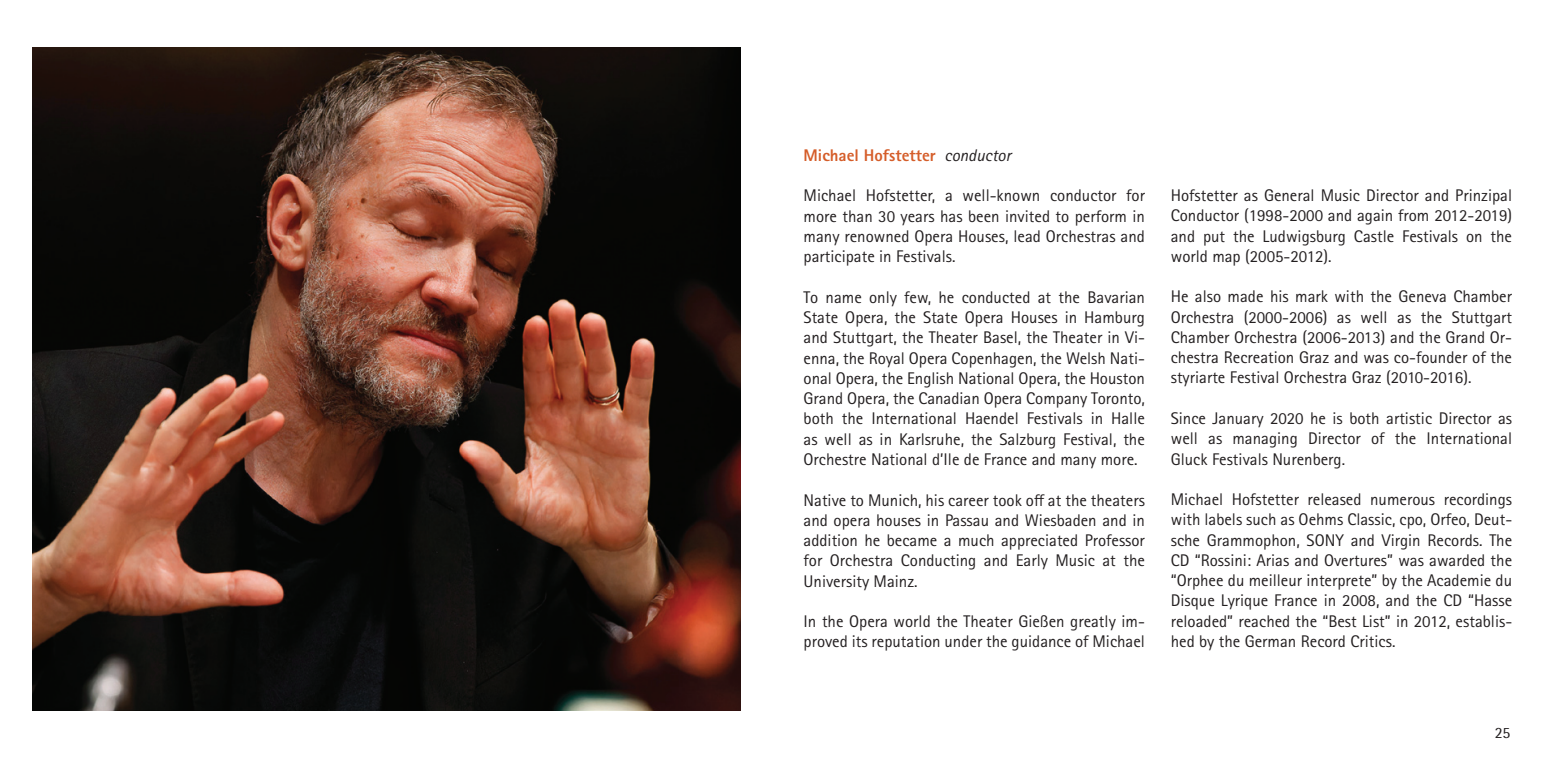
<style>
.page{position:relative;width:1544px;height:763px;background:#fff}
.page>*{position:absolute;margin:0;border:0;box-sizing:border-box;transform-origin:0 0}
.t1{font:16.88px/20.2px "Rotis Sans Serif Pro";color:#231f20;text-align:justify}
.t2{font:800 16.88px "Rotis Sans Serif Pro";color:#d55d29}
.t3{font:15.75px "Rotis Semi Sans Std";color:#231f20}
.s1{font-weight:400;font-style:italic;color:#231f20}
</style>
<div class="page">
<img style="left:32px;top:47px;width:708px;height:663px">
<p class="t2" style="left:803px;top:144px;width:209px">Michael Hofstetter <span class="s1">conductor</span></p>
<p class="t1" style="left:803px;top:186px;width:343px">Michael Hofstetter, a well-known conductor for more than 30 years has been invited to perform in many renowned Opera Houses, lead Orchestras and participate in Festivals.</p>
<p class="t1" style="left:803px;top:287px;width:343px">To name only few, he conducted at the Bavarian State Opera, the State Opera Houses in Hamburg and Stuttgart, the Theater Basel, the Theater in Vi&shy;enna, the Royal Opera Copenhagen, the Welsh Nati&shy;onal Opera, the English National Opera, the Houston Grand Opera, the Canadian Opera Company Toronto, both the International Haendel Festivals in Halle as well as in Karlsruhe, the Salzburg Festival, the Orchestre National d’Ile de France and many more.</p>
<p class="t1" style="left:803px;top:489px;width:343px">Native to Munich, his career took off at the theaters and opera houses in Passau and Wiesbaden and in addition he became a much appreciated Professor for Orchestra Conducting and Early Music at the U niversity Mainz.</p>
<p class="t1" style="left:803px;top:611px;width:343px">In the Opera world the Theater Gießen greatly im&shy;proved its reputation under the guidance of Michael</p>
<p class="t1" style="left:1170px;top:185px;width:343px">Hofstetter as General Music Director and Prinzipal Conductor (1998-2000 and again from 2012-2019) and put the Ludwigsburg Castle Festivals on the world map (2005-2012).</p>
<p class="t1" style="left:1170px;top:286px;width:343px">He also made his mark with the Geneva Chamber Orchestra (2000-2006) as well as the Stuttgart Chamber Orchestra (2006-2013) and the Grand Or&shy;chestra Recreation Graz and was co-founder of the styriarte Festival Orchestra Graz (2010-2016).</p>
<p class="t1" style="left:1170px;top:408px;width:343px">Since January 2020 he is both artistic Director as well as managing Director of the International Gluck Festivals N urenberg.</p>
<p class="t1" style="left:1170px;top:489px;width:343px">Michael Hofstetter released numerous recordings with labels such as Oehms Classic, cpo, Orfeo, Deut&shy;sche Grammophon, SONY and Virgin Records. The CD “Rossini: Arias and Overtures” was awarded the “Orphee du meilleur interprete” by the Academie du Disque Lyrique France in 2008, and the CD “Hasse reloaded” reached the “Best List” in 2012, establis&shy;hed by the German Record Critics.</p>
<p class="t3" style="left:1494px;top:722px;width:17px">25</p>
</div>
